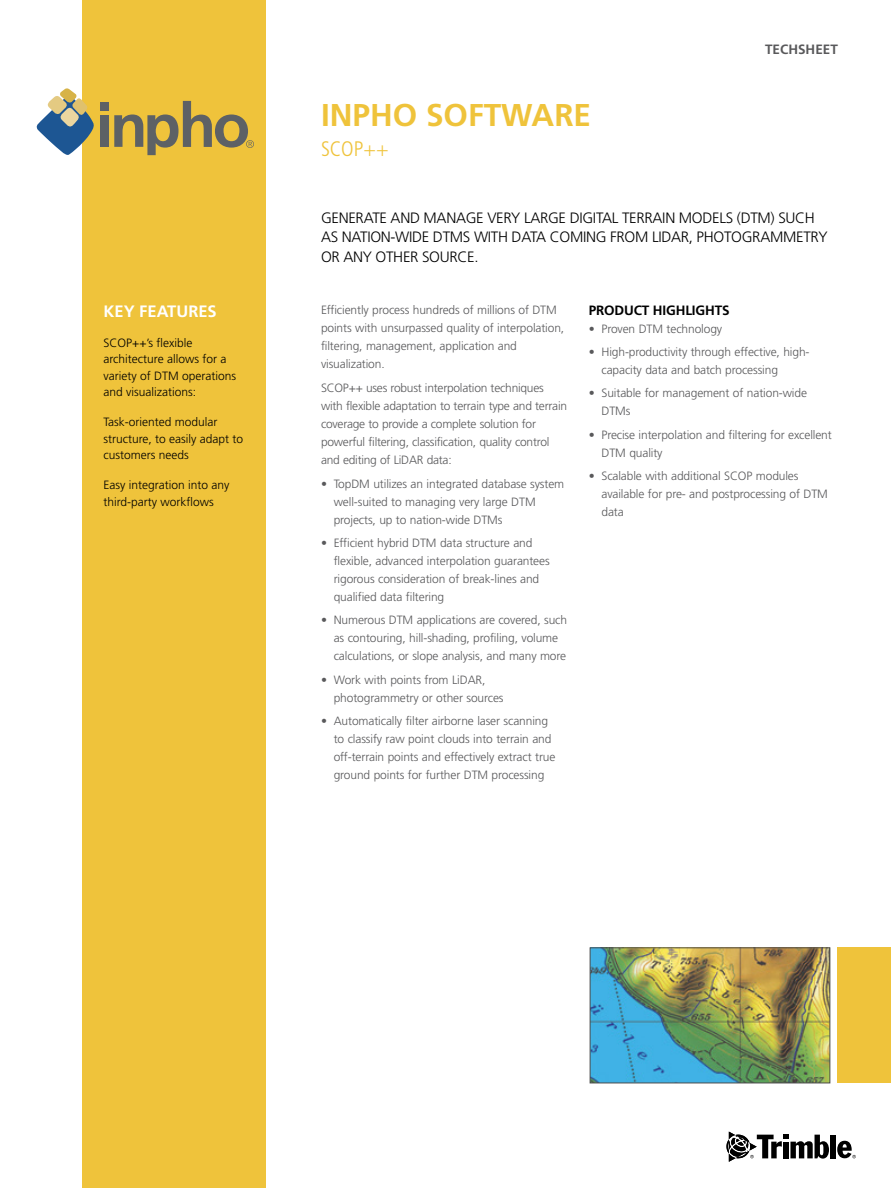
<style>
.page{position:relative;width:891px;height:1188px;background:#fff}
.page>*{position:absolute;margin:0;border:0;box-sizing:border-box;transform-origin:0 0}
.t1{font:700 31.5px "Frutiger LT Std";color:#efc33b}
.t2{font:300 condensed 21px "Frutiger LT Std";color:#efc33b}
.t3{font:700 16.5px "Frutiger LT Std";color:#fff}
.t4{font:300 15px/19.5px "Frutiger LT Std";letter-spacing:-.02em;color:#000}
.t5{font:700 13.5px "Frutiger LT Std";letter-spacing:-.01em;color:#000}
.t6{font:700 13.5px "Frutiger LT Std";color:#59595b}
.t7{font:300 12px/18px "Frutiger LT Std";letter-spacing:-.01em;color:#59595b}
.t8{font:300 12px/16.5px "Frutiger LT Std";color:#000}
</style>
<div class="page">
<img style="left:592px;top:950px;width:236px;height:131px">
<div style="left:590px;top:948px;width:240px;height:135px;border:1px solid #4d4d4d"></div>
<div style="left:837px;top:948px;width:54px;height:135px;background:#efc33b"></div>
<div style="left:82px;top:0;width:184px;height:1188px;background:#efc33b"></div>
<div style="left:830px;top:1135px;width:6px;height:23px;background:#000"></div>
<svg style="left:837px;top:1141px;width:19px;height:17px"></svg>
<svg style="left:726px;top:1132px;width:103px;height:30px"></svg>
<div style="left:101px;top:115px;width:8px;height:32px;background:#5d6165"></div>
<div style="left:101px;top:103px;width:8px;height:8px;background:#5d6165"></div>
<svg style="left:114px;top:101px;width:140px;height:54px"></svg>
<svg style="left:37px;top:88px;width:57px;height:67px"></svg>
<h3 class="t3" style="left:104px;top:302px;width:105px">KEY FEATU RES</h3>
<p class="t8" style="left:104px;top:335px;width:8px">SCOP</p>
<p class="t8" style="left:104px;top:335px;width:124px;text-indent:29px">++’s flexible architecture allows for a variety of DTM</p>
<p class="t8" style="left:104px;top:368px;width:134px;text-indent:79px">operations and visualizations:</p>
<p class="t8" style="left:104px;top:414px;width:141px">Task-oriented modular structure, to easily adapt to customers needs</p>
<p class="t8" style="left:104px;top:477px;width:128px">Easy integration into any third-party workflows</p>
<h1 class="t1" style="left:321px;top:97px;width:267px">INPHO SOFTWARE</h1>
<h2 class="t2" style="left:321px;top:137px;width:69px">SCOP++</h2>
<p class="t6" style="left:765px;top:41px;width:74px">TECHSHEET</p>
<p class="t4" style="left:321px;top:208px;width:430px">Generate and manag e very larg e dig ital terrain models (DTM</p>
<p class="t4" style="left:771px;top:208px;width:46px">) such</p>
<p class="t4" style="left:321px;top:228px;width:123px">as nation-wide DTM</p>
<p class="t4" style="left:321px;top:228px;width:508px;text-indent:142px">s with data coming from LiDAR, photog rammetry or any other source.</p>
<p class="t7" style="left:321px;top:301px;width:245px">Efficiently process hundreds of millions of DTM points with unsurpassed quality of interpolation, filtering, management, application and visualization.</p>
<p class="t7" style="left:321px;top:379px;width:8px">SCOP</p>
<p class="t7" style="left:321px;top:379px;width:248px;text-indent:28px">++ uses robust interpolation techniques with flexible adaptation to terrain type and terrain coverage to provide a complete solution for powerful filtering, classification, quality control and editing of LiDAR</p>
<p class="t7" style="left:427px;top:451px;width:27px">data:</p>
<p class="t7" style="left:334px;top:475px;width:232px;text-indent:-13px">• TopDM utilizes an integrated database system well-suited to managing very large DTM<br>projects, up to nation-wide DTM</p>
<p class="t7" style="left:498px;top:511px;width:6px">s</p>
<p class="t7" style="left:321px;top:534px;width:100px">• Efficient hybrid DTM</p>
<p class="t7" style="left:334px;top:534px;width:217px;text-indent:106px">data structure and flexible, advanced interpolation guarantees rigorous consideration of break-lines and qualified data filtering</p>
<p class="t7" style="left:321px;top:611px;width:77px">• Numerous DTM</p>
<p class="t7" style="left:334px;top:611px;width:235px;text-indent:83px">applications are covered, such as contouring, hill-shading, profiling, volume calculations, or slope analysis, and many more</p>
<p class="t7" style="left:321px;top:671px;width:147px">• Work with points from LiDAR</p>
<p class="t7" style="left:334px;top:671px;width:171px;text-indent:148px">, photogrammetry or other sources</p>
<p class="t7" style="left:334px;top:712px;width:223px;text-indent:-13px">• Automatically filter airborne laser scanning to classify raw point clouds into terrain and off-terrain points and effectively extract true ground points for further DTM</p>
<p class="t7" style="left:492px;top:766px;width:54px">processing</p>
<p class="t5" style="left:589px;top:302px;width:10px">PRO</p>
<p class="t5" style="left:615px;top:302px;width:117px">DUCT HIGHLIGHTS</p>
<p class="t7" style="left:589px;top:320px;width:59px">• Proven DTM</p>
<p class="t7" style="left:667px;top:320px;width:57px">technology</p>
<p class="t7" style="left:601px;top:343px;width:210px;text-indent:-13px">• H igh-productivity through effective, high&shy;capacity data and batch processing</p>
<p class="t7" style="left:601px;top:385px;width:207px;text-indent:-13px">• Suitable for management of nation-wide<br>DTM</p>
<p class="t7" style="left:626px;top:403px;width:6px">s</p>
<p class="t7" style="left:601px;top:426px;width:232px;text-indent:-13px">• Precise interpolation and filtering for excellent<br>DTM</p>
<p class="t7" style="left:629px;top:444px;width:35px">quality</p>
<p class="t7" style="left:589px;top:467px;width:144px">• Scalable with additional SCOP</p>
<p class="t7" style="left:601px;top:467px;width:211px;text-indent:154px">modules available for pre- and postprocessing of DTM data</p>
</div>
